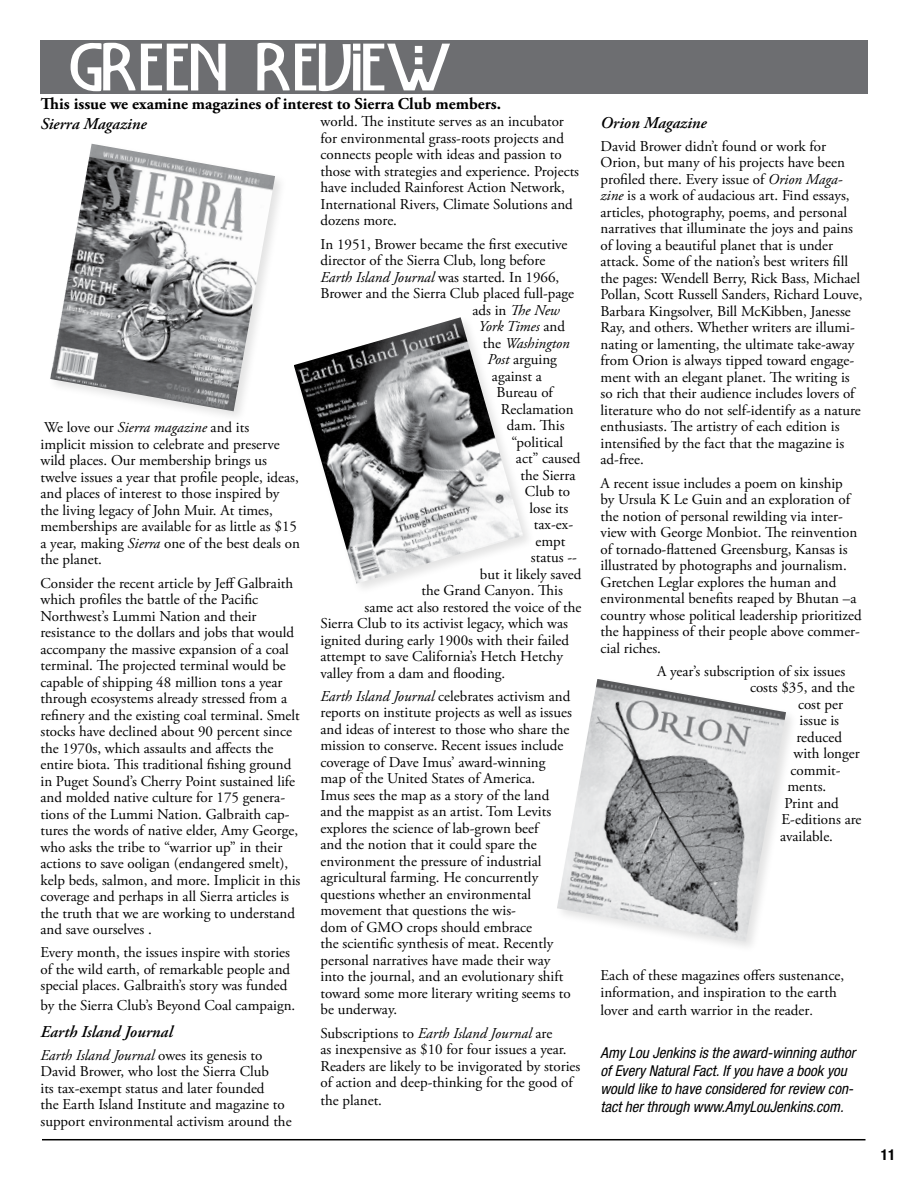
<style>
.page{position:relative;width:918px;height:1188px;background:#fff}
.page>*{position:absolute;margin:0;border:0;box-sizing:border-box;transform-origin:0 0}
.t1{font:58.5px "Chelsea Studio";color:#fff}
.t2{font:700 16.5px "Adobe Garamond Pro";color:#000}
.t3{font:italic 600 16.5px "Adobe Garamond Pro";color:#000}
.t4{font:15px/16.5px "Adobe Garamond Pro";color:#000}
.t5{font:italic condensed 15px/18px "Helvetica Neue";color:#000}
.t6{font:italic 15px "Adobe Garamond Pro";color:#000}
.t7{font:700 condensed 15px "Helvetica Neue";color:#000}
.s1{font-style:italic}
.s2{font-style:normal}
.s3{font-size:14.25px}
</style>
<div class="page">
<hr style="left:42px;top:1139px;width:824px;height:1px;background:#000">
<div style="left:40px;top:40px;width:828px;height:54px;background:#6d6e71"></div>
<img style="left:50px;top:144px;width:225px;height:267px">
<img style="left:294px;top:317px;width:229px;height:267px">
<img style="left:557px;top:679px;width:229px;height:263px">
<h1 class="t1" style="left:70px;top:36px;width:383px">GREEN REVIEW</h1>
<p class="t2" style="left:41px;top:94px;width:462px">This issue we examine magazines of interest to Sierra Club members.</p>
<p class="t3" style="left:40px;top:114px;width:108px">Sierra Magazine</p>
<p class="t4" style="left:40px;top:420px;width:261px">We love our <span class="s1">Sierra magazine</span> and its<br>implicit mission to celebrate and preserve wild places. Our membership brings us twelve issues a year that profile people, ideas, and places of interest to those inspired by the living legacy of John Muir. At times, memberships are available for as little as $15 a year, making <span class="s1">Sierra</span> one of the best deals on the planet.</p>
<p class="t4" style="left:40px;top:575px;width:261px">Consider the recent article by Jeff Galbraith which profiles the battle of the Pacific Northwest’s Lummi Nation and their resistance to the dollars and jobs that would accompany the massive expansion of a coal terminal. The projected terminal would be capable of shipping 48 million tons a year through ecosystems already stressed from a refinery and the existing coal terminal. Smelt stocks have declined about 90 percent since the 1970s, which assaults and affects the entire biota. This traditional fishing ground in Puget Sound’s Cherry Point sustained life and molded native culture for 175 genera&shy;tions of the Lummi Nation. Galbraith cap&shy;tures the words of native elder, Amy George, who asks the tribe to “warrior up” in their actions to save ooligan (endangered smelt), kelp beds, salmon, and more. Implicit in this coverage and perhaps in all Sierra articles is the truth that we are working to understand and save ourselves .</p>
<p class="t4" style="left:40px;top:945px;width:251px;text-align:justify">Every month, the issues inspire with stories of the wild earth, of remarkable people and special places. Galbraith’s story was funded</p>
<p class="t4" style="left:40px;top:998px;width:256px">by the Sierra Club’s Beyond Coal campaign.</p>
<p class="t3" style="left:40px;top:1022px;width:134px">Earth Island Journal</p>
<p class="t4" style="left:40px;top:1048px;width:253px"><span class="s1">Earth Island Journal</span> owes its genesis to David Brower, who lost the Sierra Club<br>its tax-exempt status and later founded<br>the Earth Island Institute and magazine to support environmental activism around the</p>
<p class="t4" style="left:321px;top:114px;width:260px">world. The institute serves as an incubator for environmental grass-roots projects and connects people with ideas and passion to those with strategies and experience. Projects have included Rainforest Action Network, International Rivers, Climate Solutions and dozens more.</p>
<p class="t4" style="left:321px;top:236px;width:249px">In 1951, Brower became the first executive</p>
<p class="t4" style="left:321px;top:253px;width:226px">director of the Sierra Club, long before</p>
<p class="t6" style="left:321px;top:268px;width:240px">Earth Island Journal <span class="s2">was started. In 1966,</span></p>
<p class="t4" style="left:321px;top:286px;width:255px">Brower and the Sierra Club placed full-page</p>
<p class="t6" style="left:472px;top:301px;width:89px"><span class="s2">ads in</span> The New</p>
<p class="t6" style="left:478px;top:317px;width:88px">York Times <span class="s2">and</span></p>
<p class="t6" style="left:483px;top:334px;width:88px"><span class="s2">the</span> Washington</p>
<p class="t4" style="left:487px;top:352px;width:71px"><span class="s1">Post</span> arguing</p>
<p class="t4" style="left:492px;top:368px;width:51px">against a</p>
<p class="t4" style="left:496px;top:385px;width:58px">Bureau of</p>
<p class="t4" style="left:501px;top:401px;width:74px">Reclamation</p>
<p class="t4" style="left:507px;top:418px;width:59px">dam. This</p>
<p class="t4" style="left:511px;top:434px;width:53px">“political</p>
<p class="t4" style="left:516px;top:451px;width:66px">act” caused</p>
<p class="t4" style="left:520px;top:467px;width:56px">the Sierra</p>
<p class="t4" style="left:525px;top:484px;width:46px">Club to</p>
<p class="t4" style="left:529px;top:500px;width:40px">lose its</p>
<p class="t4" style="left:534px;top:517px;width:41px">tax-ex-</p>
<p class="t4" style="left:535px;top:533px;width:31px">empt</p>
<p class="t4" style="left:531px;top:550px;width:47px">status --</p>
<p class="t4" style="left:480px;top:566px;width:103px">but it likely saved</p>
<p class="t4" style="left:421px;top:583px;width:143px">the Grand Canyon. This</p>
<p class="t4" style="left:364px;top:599px;width:219px">same act also restored the voice of the</p>
<p class="t4" style="left:321px;top:616px;width:249px">Sierra Club to its activist legacy, which was</p>
<p class="t4" style="left:321px;top:632px;width:250px">ignited during early 1900s with their failed</p>
<p class="t4" style="left:321px;top:649px;width:244px">attempt to save California’s Hetch Hetchy</p>
<p class="t4" style="left:321px;top:665px;width:186px">valley from a dam and flooding.</p>
<p class="t4" style="left:321px;top:688px;width:253px"><span class="s1">Earth Island Journal</span> celebrates activism and reports on institute projects as well as issues and ideas of interest to those who share the mission to conserve. Recent issues include coverage of Dave Imus’ award-winning map of the United States of America.<br>Imus sees the map as a story of the land and the mappist as an artist. Tom Levits explores the science of lab-grown beef<br>and the notion that it could spare the environment the pressure of industrial agricultural farming. He concurrently questions whether an environmental movement that questions the wis-<br>dom of GMO crops should embrace<br>the scientific synthesis of meat. Recently personal narratives have made their way into the journal, and an evolutionary shift toward some more literary writing seems to be underway.</p>
<p class="t4" style="left:321px;top:1025px;width:261px">Subscriptions to <span class="s1">Earth Island Journal</span> are<br>as inexpensive as $10 for four issues a year.<br>Readers are likely to be invigorated by stories of action and deep-thinking for the good of</p>
<p class="t4" style="left:321px;top:1093px;width:63px">the planet.</p>
<p class="t3" style="left:601px;top:113px;width:108px">Orion Magazine</p>
<p class="t4" style="left:601px;top:138px;width:263px">David Brower didn’t found or work for Orion, but many of his projects have been profiled there. Every issue of <span class="s1">Orion Maga&shy;zine</span> is a work of audacious art. Find essays, articles, photography, poems, and personal narratives that illuminate the joys and pains of loving a beautiful planet that is under attack. Some of the nation’s best writers fill the pages: Wendell Berry, Rick Bass, Michael Pollan, Scott Russell Sanders, Richard Louve, Barbara Kingsolver, Bill McKibben, Janesse Ray, and others. Whether writers are illumi&shy;nating or lamenting, the ultimate take-away from Orion is always tipped toward engage&shy;ment with an elegant planet. The writing is so rich that their audience includes lovers of literature who do not self-identify as a nature enthusiasts. The artistry of each edition is intensified by the fact that the magazine is ad-free.</p>
<p class="t4" style="left:601px;top:475px;width:263px">A recent issue includes a poem on kinship<br>by Ursula K Le Guin and an exploration of the notion of personal rewilding via inter&shy;view with George Monbiot. The reinvention of tornado-flattened Greensburg, Kansas is illustrated by photographs and journalism.<br>Gretchen Leglar explores the human and environmental benefits reaped by Bhutan –a country whose political leadership prioritized the happiness of their people above commer&shy;cial riches.</p>
<p class="t4" style="left:657px;top:663px;width:190px">A year’s subscription of six issues</p>
<p class="t4" style="left:750px;top:680px;width:106px">costs $35, and the</p>
<p class="t4" style="left:798px;top:696px;width:47px">cost per</p>
<p class="t4" style="left:800px;top:713px;width:41px">issue is</p>
<p class="t4" style="left:796px;top:729px;width:47px">reduced</p>
<p class="t4" style="left:794px;top:746px;width:68px">with longer</p>
<p class="t4" style="left:790px;top:762px;width:52px">commit-</p>
<p class="t4" style="left:788px;top:779px;width:40px">ments.</p>
<p class="t4" style="left:784px;top:795px;width:56px">Print and</p>
<p class="t4" style="left:782px;top:812px;width:82px">E-editions are</p>
<p class="t4" style="left:780px;top:828px;width:55px">available.</p>
<p class="t4" style="left:601px;top:968px;width:245px">Each of these magazines offers sustenance, information, and inspiration to the earth</p>
<p class="t4" style="left:601px;top:1002px;width:214px">lover and earth warrior in the reader<span class="s3">.</span></p>
<p class="t5" style="left:601px;top:1043px;width:256px">Amy Lou Jenkins is the award-winning author of Every Natural Fact. If you have a book you would like to have considered for review con&shy;tact her through www.AmyLouJenkins.com.</p>
<p class="t7" style="left:881px;top:1145px;width:16px">11</p>
</div>
